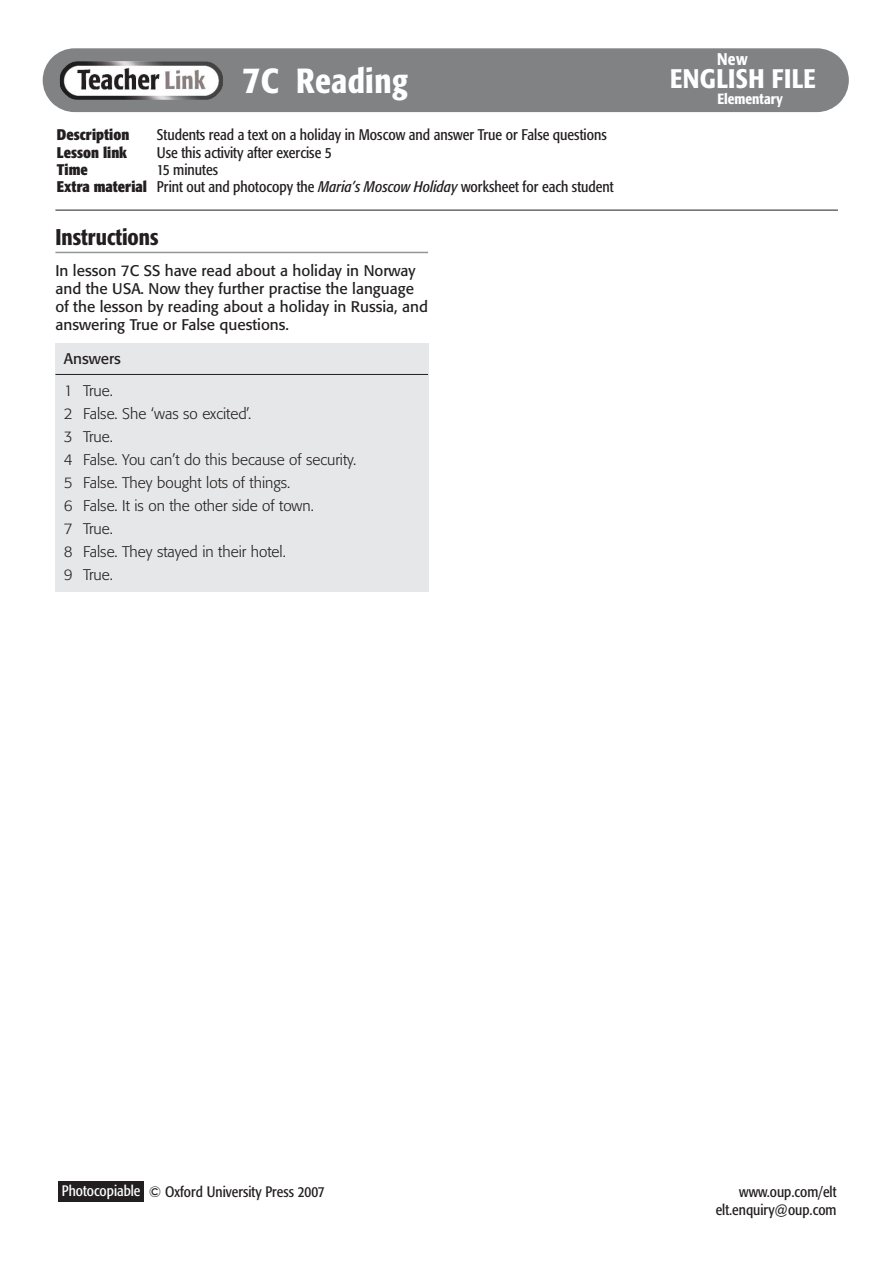
<style>
.page{position:relative;width:893px;height:1263px;background:#fff}
.page>*{position:absolute;margin:0;border:0;box-sizing:border-box;transform-origin:0 0}
.t1{font:500 condensed 34.5px "Formata";letter-spacing:.01em;color:#fff}
.t2{font:500 condensed 26.55px "Formata";letter-spacing:.02em;color:#fff}
.t3{font:500 condensed 22.5px "Formata";color:#231f20}
.t4{font:500 condensed 16.8px "Formata";color:#fff}
.t5{font:condensed 15.3px/17.2px "Formata";color:#231f20}
.t6{font:300 15.3px/23px "Formata";color:#231f20}
.t7{font:15.3px/18px "Formata";color:#231f20}
.t8{font:700 condensed 15.3px "Formata";color:#231f20}
.t9{font:condensed 15px/18px "Formata";color:#231f20;text-align:right}
.t10{font:500 condensed 14.7px "Formata";color:#fff}
.s1{font-size:37.5px}
.s2{font-size:15px}
.s3{font-weight:700}
.s4{font-style:italic}
.s5{color:#fff}
</style>
<div class="page">
<div style="left:55px;top:343px;width:373px;height:249px;background:#e6e7e8"></div>
<hr style="left:55px;top:252px;width:373px;height:1px;background:#939598">
<hr style="left:55px;top:374px;width:373px;height:1px;background:#231f20">
<div style="left:58px;top:1181px;width:86px;height:21px;background:#231f20"></div>
<div style="left:43px;top:48px;width:806px;height:64px;background:#808284"></div>
<img style="left:60px;top:61px;width:163px;height:39px">
<hr style="left:55px;top:210px;width:783px;height:1px;background:#231f20">
<h1 class="t1" style="left:242px;top:67px;width:167px"><span class="s1">7</span>C Reading</h1>
<p class="t8" style="left:57px;top:129px;width:74px">Description</p>
<p class="t5" style="left:157px;top:128px;width:451px">Students read a text on a holiday in Moscow and answer True or False questions</p>
<p class="t8" style="left:57px;top:146px;width:72px">Lesson link</p>
<p class="t5" style="left:157px;top:145px;width:176px">Use this activity after exercise 5</p>
<p class="t8" style="left:57px;top:163px;width:32px">Time</p>
<p class="t5" style="left:57px;top:162px;width:558px;text-indent:100px">15 minute<span class="s2">s<br></span><span class="s3">Extra material</span> Print out and photocopy the <span class="s4">Maria’s Moscow Holiday</span> worksheet for each student</p>
<h3 class="t3" style="left:55px;top:228px;width:105px">Instructions</h3>
<p class="t7" style="left:55px;top:263px;width:374px">In lesson 7C SS have read about a holiday in Norway and the USA. Now they further practise the language of the lesson by reading about a holiday in Russia, and answering True or False questions.</p>
<p class="t7" style="left:64px;top:351px;width:59px">Answers</p>
<p class="t6" style="left:64px;top:380px;width:294px">1 True.<br>2 False. She ‘was so excited’.<br>3 True.<br>4 False. You can’t do this because of security.<br>5 False. They bought lots of things.<br>6 False. It is on the other side of town.<br>7 True.<br>8 False. They stayed in their hotel.<br>9 True.</p>
<p class="t4" style="left:717px;top:52px;width:32px">New</p>
<h2 class="t2" style="left:670px;top:68px;width:147px">ENGLISH FILE</h2>
<p class="t10" style="left:717px;top:93px;width:67px">Elementary</p>
<p class="t9" style="left:62px;top:1184px;width:264px"><span class="s5">Photocopiable</span> © Oxford University Press 2007</p>
<p class="t9" style="left:716px;top:1184px;width:122px">www.oup.com/elt elt.enquiry@oup.com</p>
</div>
